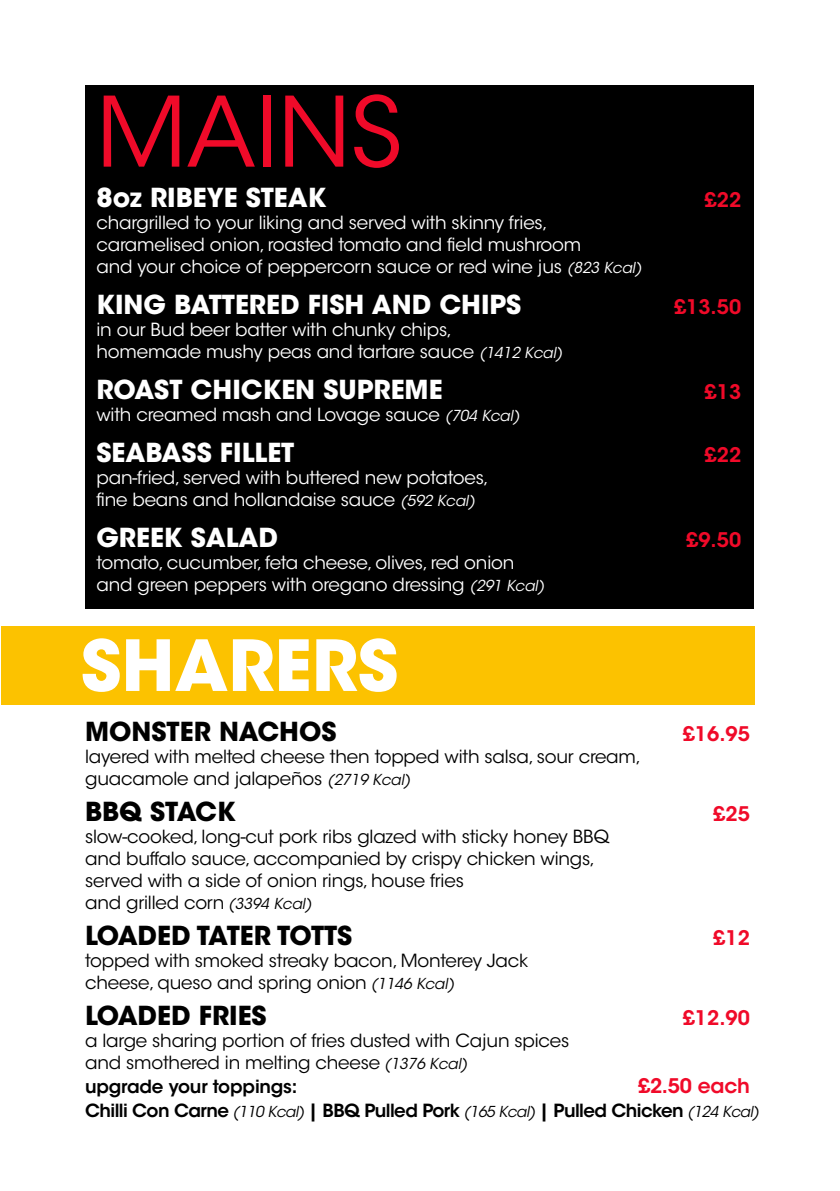
<style>
.page{position:relative;width:840px;height:1191px;background:#fff}
.page>*{position:absolute;margin:0;border:0;box-sizing:border-box;transform-origin:0 0}
.t1{font:96px "ITC Avant Garde Std";color:#f00a29}
.t2{font:700 69.8px "ITC Avant Garde Std";color:#fff}
.t3{font:700 26px "ITC Avant Garde Std";color:#fff}
.t4{font:700 26px "ITC Avant Garde Std";color:#000}
.t5{font:600 20px "ITC Avant Garde Std";color:#f00a29}
.t6{font:18px/22px "ITC Avant Garde Std";letter-spacing:-.01em;color:#fff}
.t7{font:18px/22px "ITC Avant Garde Std";letter-spacing:-.01em;color:#000}
.t8{font:600 18px "ITC Avant Garde Std";letter-spacing:-.03em;color:#000}
.t9{font:600 18px "ITC Avant Garde Std";letter-spacing:-.01em;color:#000}
.s1{font-style:italic;font-size:15px}
.s2{font-weight:400;font-style:italic;font-size:15px;color:#fff}
.s3{font-weight:400;font-style:italic;font-size:15px}
</style>
<div class="page">
<div style="left:1px;top:626px;width:753px;height:78px;background:#fcc200"></div>
<div style="left:86px;top:85px;width:667px;height:523px;background:#000"></div>
<h1 class="t1" style="left:96px;top:74px;width:307px">MAINS</h1>
<h3 class="t3" style="left:96px;top:180px;width:231px">8oz RIBEYE STEAK</h3>
<p class="t5" style="left:704px;top:187px;width:38px">£22</p>
<p class="t6" style="left:96px;top:212px;width:549px">chargrilled to your liking and served with skinny fries, caramelised onion, roasted tomato and field mushroom<br>and your choice of peppercorn sauce or red wine jus <span class="s1">(823 Kcal)</span></p>
<h3 class="t3" style="left:96px;top:288px;width:426px">KING BATTERED FISH AND CHIPS</h3>
<p class="t5" style="left:673px;top:294px;width:69px">£13.50</p>
<p class="t6" style="left:96px;top:319px;width:470px">in our Bud beer batter with chunky chips,<br>homemade mushy peas and tartare sauce <span class="s1">(1412 Kcal)</span></p>
<h3 class="t3" style="left:96px;top:373px;width:347px">ROAST CHICKEN SUPREME</h3>
<p class="t5" style="left:704px;top:379px;width:38px">£13</p>
<p class="t6" style="left:96px;top:404px;width:428px">with creamed mash and Lovage sauce <span class="s1">(704 Kcal)</span></p>
<h3 class="t3" style="left:96px;top:436px;width:199px">SEABASS FILLET</h3>
<p class="t5" style="left:704px;top:442px;width:38px">£22</p>
<p class="t6" style="left:96px;top:467px;width:393px">pan-fried, served with buttered new potatoes, fine beans and hollandaise sauce <span class="s1">(592 Kcal)</span></p>
<h3 class="t3" style="left:96px;top:521px;width:183px">GREEK SALAD</h3>
<p class="t5" style="left:686px;top:527px;width:56px">£9.50</p>
<p class="t6" style="left:96px;top:552px;width:452px">tomato, cucumber, feta cheese, olives, red onion and green peppers with oregano dressing <span class="s1">(291 Kcal)</span></p>
<h2 class="t2" style="left:81px;top:620px;width:319px">SHARERS</h2>
<h3 class="t4" style="left:85px;top:715px;width:282px">MONSTER NACHOS <span class="s2">(v)</span></h3>
<p class="t5" style="left:682px;top:721px;width:69px">£16.95</p>
<p class="t7" style="left:85px;top:746px;width:557px">layered with melted cheese then topped with salsa, sour cream, guacamole and jalapeños <span class="s1">(2719 Kcal)</span></p>
<h3 class="t4" style="left:85px;top:794px;width:152px">BBQ STACK</h3>
<p class="t5" style="left:713px;top:801px;width:38px">£25</p>
<p class="t7" style="left:85px;top:826px;width:525px">slow-cooked, long-cut pork ribs glazed with sticky honey BBQ and buffalo sauce, accompanied by crispy chicken wings, served with a side of onion rings, house fries<br>and grilled corn <span class="s1">(3394 Kcal)</span></p>
<h3 class="t4" style="left:85px;top:918px;width:268px">LOADED TATER TOTTS</h3>
<p class="t5" style="left:713px;top:925px;width:38px">£12</p>
<p class="t7" style="left:85px;top:949px;width:444px">topped with smoked streaky bacon, Monterey Jack cheese, queso and spring onion <span class="s1">(1146 Kcal)</span></p>
<h3 class="t4" style="left:85px;top:998px;width:212px">LOADED FRIES <span class="s2">(v)</span></h3>
<p class="t5" style="left:682px;top:1004px;width:69px">£12.90</p>
<p class="t7" style="left:85px;top:1029px;width:485px">a large sharing portion of fries dusted with Cajun spices and smothered in melting cheese <span class="s1">(1376 Kcal)</span></p>
<p class="t9" style="left:85px;top:1074px;width:214px">upgrade your toppings:</p>
<p class="t5" style="left:637px;top:1072px;width:113px">£2.50 each</p>
<p class="t8" style="left:85px;top:1098px;width:678px">Chilli Con Carne <span class="s3">(110 Kcal)</span>| BBQ Pulled Pork <span class="s3">(165 Kcal)</span>| Pulled Chicken <span class="s3">(124 Kcal)</span></p>
</div>
